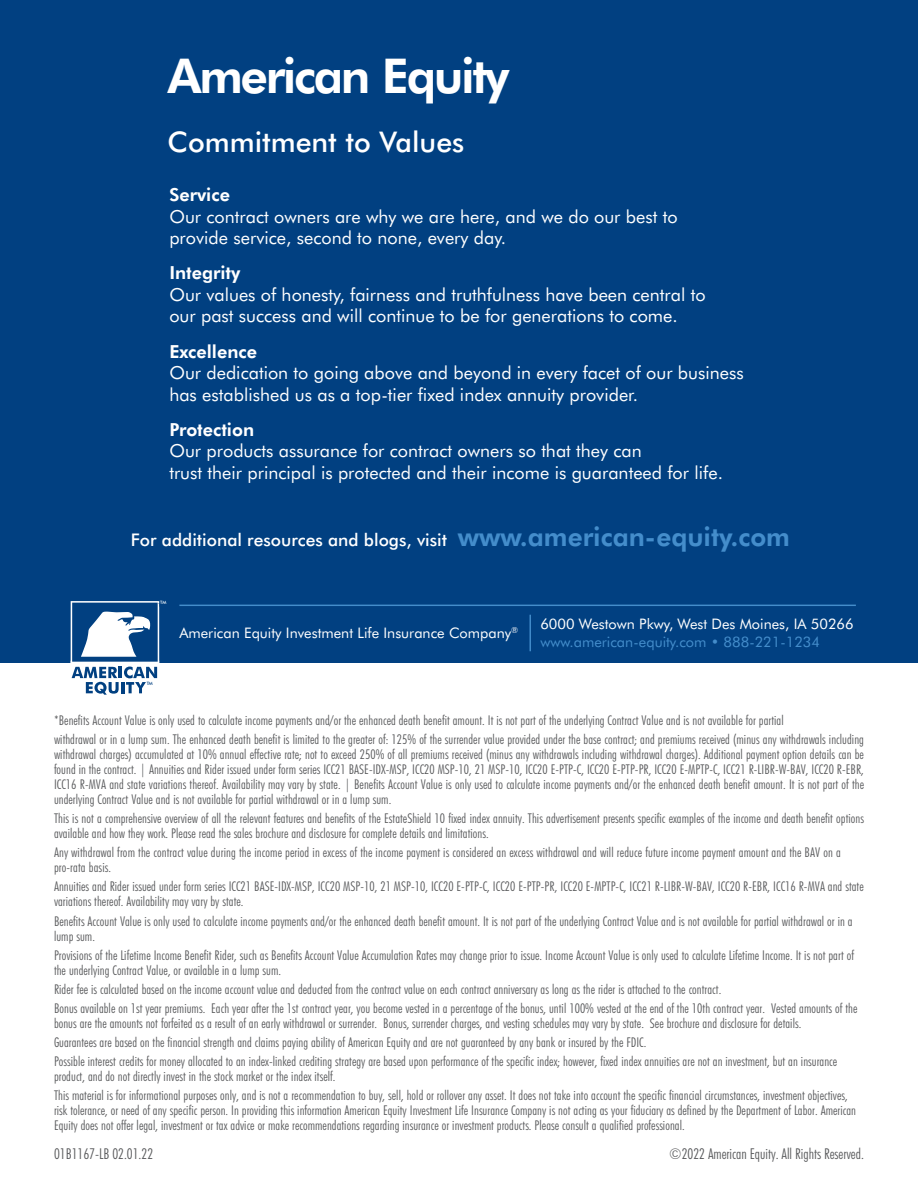
<style>
.page{position:relative;width:918px;height:1188px;background:#fff}
.page>*{position:absolute;margin:0;border:0;box-sizing:border-box;transform-origin:0 0}
.t1{font:800 48px "Futura BT";letter-spacing:-.05em;color:#fff}
.t2{font:500 28.5px "Futura BT";color:#fff}
.t3{font:18px/21.6px "Futura BT";color:#fff}
.t4{font:800 18px "Futura BT";color:#fff}
.t5{font:500 17.4px "Futura BT";color:#fff}
.t6{font:300 condensed 15px "Futura BT";color:#57585a}
.t7{font:14.55px "Futura BT";color:#fff}
.t8{font:14.55px "Futura BT";color:#448dcb}
.t9{font:300 condensed 13.5px/15px "Futura BT";letter-spacing:.005em;color:#57585a}
.t10{font:500 4.5px "Futura BT";color:#fff}
.t11{font:500 4.5px "Futura BT";color:#014081}
.s1{font-weight:800;font-size:26.1px;color:#448dcb}
</style>
<div class="page">
<div style="left:0;top:0;width:918px;height:662px;background:#014081"></div>
<hr style="left:530px;top:615px;width:1px;height:36px;background:#448dcb">
<svg style="left:71px;top:601px;width:94px;height:94px"></svg>
<hr style="left:179px;top:605px;width:677px;height:1px;background:#448dcb">
<p class="t1" style="left:168px;top:46px;width:344px">American Equity</p>
<p class="t2" style="left:168px;top:125px;width:298px">Commitment to Values</p>
<p class="t4" style="left:169px;top:184px;width:62px">Service</p>
<p class="t3" style="left:169px;top:205px;width:510px">Our contract owners are why we are here, and we do our best to provide service, second to none, every day.</p>
<p class="t4" style="left:169px;top:262px;width:73px">Integrity</p>
<p class="t3" style="left:169px;top:283px;width:538px">Our values of honesty, fairness and truthfulness have been central to our past success and will continue to be for generations to come.</p>
<p class="t4" style="left:169px;top:340px;width:89px">Excellence</p>
<p class="t3" style="left:169px;top:362px;width:576px">Our dedication to going above and beyond in every facet of our business has established us as a top-tier fixed index annuity provider.</p>
<p class="t4" style="left:169px;top:418px;width:86px">Protection</p>
<p class="t3" style="left:169px;top:440px;width:555px">Our products assurance for contract owners so that they can<br>trust their principal is protected and their income is guaranteed for life.</p>
<p class="t5" style="left:131px;top:529px;width:661px">For additional resources and blogs, visit <span class="s1">www.american-equity.com</span></p>
<p class="t10" style="left:160px;top:600px;width:8px">TM</p>
<p class="t7" style="left:179px;top:624px;width:340px">American Equity Investment Life Insurance Company<sup>®</sup></p>
<p class="t11" style="left:147px;top:681px;width:8px">TM</p>
<p class="t7" style="left:540px;top:615px;width:315px">6000 Westown Pkwy, West Des Moines, IA 50266</p>
<p class="t8" style="left:540px;top:633px;width:281px">www.american-equity.com • 888-221-1234</p>
<p class="t9" style="left:54px;top:713px;width:731px">*Benefits Account Value is only used to calculate income payments and/or the enhanced death benefit amount. It is not part of the underlying Contract Value and is not available for partial</p>
<p class="t9" style="left:54px;top:732px;width:812px;text-align:justify">withdrawal or in a lump sum. The enhanced death benefit is limited to the greater of: 125% of the surrender value provided under the base contract; and premiums received (minus any withdrawals including withdrawal charges) accumulated at 10% annual effective rate; not to exceed 250% of all premiums received (minus any withdrawals including withdrawal charges). Additional payment option details can be found in the contract. | Annuities and Rider issued under form series ICC21 BASE-IDX-MSP, ICC20 MSP-10, 21 MSP-10, ICC20 E-PTP-C, ICC20 E-PTP-PR, ICC20 E-MPTP-C, ICC21 R-LIBR-W-BAV, ICC20 R-EBR, ICC16 R-MVA and state variations thereof. Availability may vary by state. | Benefits Account Value is only used to calculate income payments and/or the enhanced death benefit amount. It is not part of the underlying Contract Value and is not available for partial withdrawal or in a lump sum.</p>
<p class="t9" style="left:54px;top:811px;width:811px">This is not a comprehensive overview of all the relevant features and benefits of the EstateShield 10 fixed index annuity. This advertisement presents specific examples of the income and death benefit options available and how they work. Please read the sales brochure and disclosure for complete details and limitations.</p>
<p class="t9" style="left:54px;top:845px;width:788px">Any withdrawal from the contract value during the income period in excess of the income payment is considered an excess withdrawal and will reduce future income payment amount and the BAV on a pro-rata basis.</p>
<p class="t9" style="left:54px;top:879px;width:811px">Annuities and Rider issued under form series ICC21 BASE-IDX-MSP, ICC20 MSP-10, 21 MSP-10, ICC20 E-PTP-C, ICC20 E-PTP-PR, ICC20 E-MPTP-C, ICC21 R-LIBR-W-BAV, ICC20 R-EBR, ICC16 R-MVA and state variations thereof. Availability may vary by state.</p>
<p class="t9" style="left:54px;top:913px;width:800px">Benefits Account Value is only used to calculate income payments and/or the enhanced death benefit amount. It is not part of the underlying Contract Value and is not available for partial withdrawal or in a lump sum.</p>
<p class="t9" style="left:54px;top:947px;width:801px">Provisions of the Lifetime Income Benefit Rider, such as Benefits Account Value Accumulation Rates may change prior to issue. Income Account Value is only used to calculate Lifetime Income. It is not part of the underlying Contract Value, or available in a lump sum.</p>
<p class="t9" style="left:54px;top:981px;width:669px">Rider fee is calculated based on the income account value and deducted from the contract value on each contract anniversary as long as the rider is attached to the contract.</p>
<p class="t9" style="left:54px;top:1000px;width:805px">Bonus available on 1st year premiums. Each year after the 1st contract year, you become vested in a percentage of the bonus, until 100% vested at the end of the 10th contract year. Vested amounts of the bonus are the amounts not forfeited as a result of an early withdrawal or surrender. Bonus, surrender charges, and vesting schedules may vary by state. See brochure and disclosure for details.</p>
<p class="t9" style="left:54px;top:1034px;width:594px">Guarantees are based on the financial strength and claims paying ability of American Equity and are not guaranteed by any bank or insured by the FDIC.</p>
<p class="t9" style="left:54px;top:1053px;width:785px">Possible interest credits for money allocated to an index-linked crediting strategy are based upon performance of the specific index; however, fixed index annuities are not an investment, but an insurance product, and do not directly invest in the stock market or the index itself.</p>
<p class="t9" style="left:54px;top:1087px;width:804px">This material is for informational purposes only, and is not a recommendation to buy, sell, hold or rollover any asset. It does not take into account the specific financial circumstances, investment objectives, risk tolerance, or need of any specific person. In providing this information American Equity Investment Life Insurance Company is not acting as your fiduciary as defined by the Department of Labor. American<br>Equity does not offer legal, investment or tax advice or make recommendations regarding insurance or investment products. Please consult a qualified professional.</p>
<p class="t6" style="left:54px;top:1145px;width:101px">01B1167-LB 02.01.22</p>
<p class="t6" style="left:669px;top:1145px;width:196px">©2022 American Equity. All Rights Reserved.</p>
</div>
